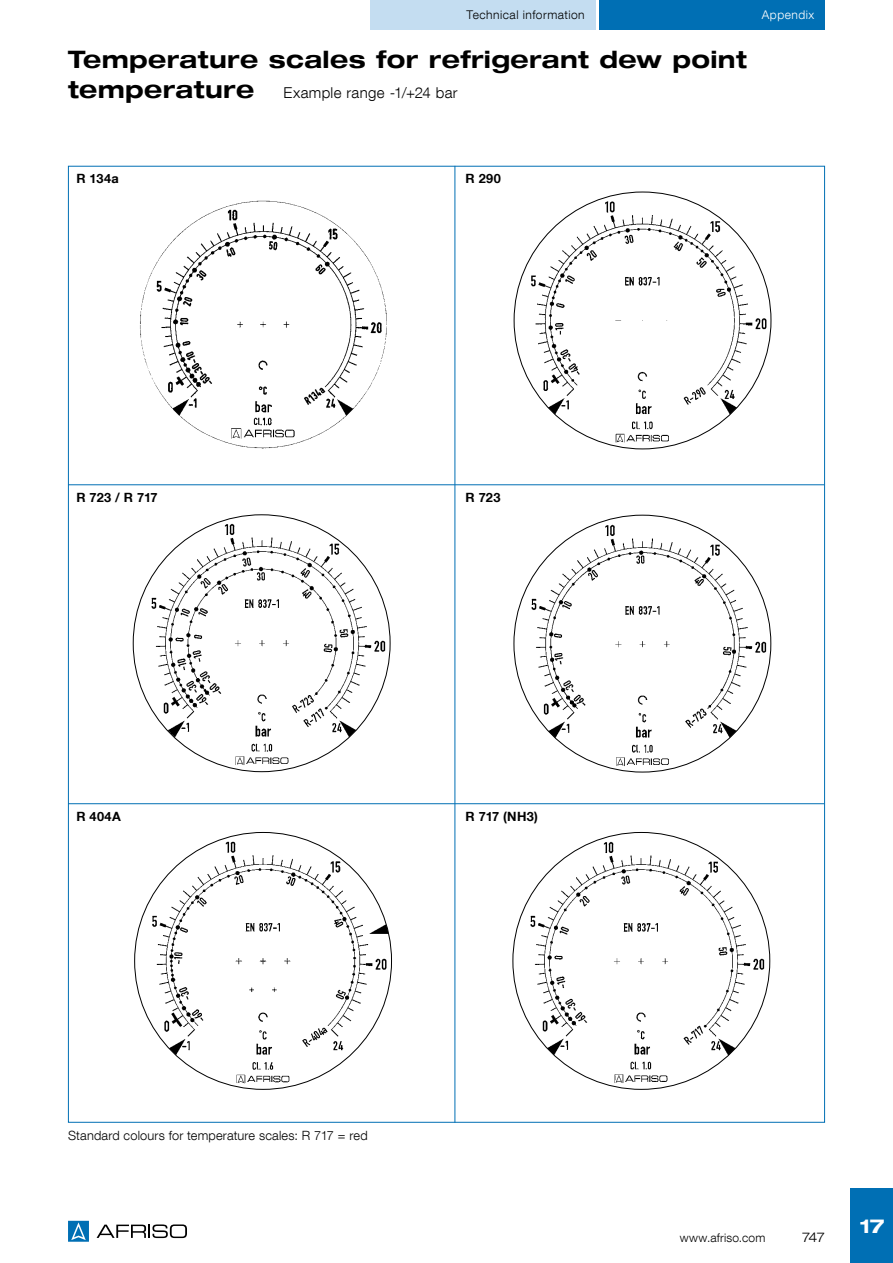
<style>
.page{position:relative;width:893px;height:1263px;background:#fff}
.page>*{position:absolute;margin:0;border:0;box-sizing:border-box;transform-origin:0 0}
.t1{font:700 expanded 24px/30px "Helvetica Neue LT Com";letter-spacing:.015em;color:#000}
.t2{font:700 expanded 19.5px "Helvetica Neue LT Com";color:#fff}
.t3{font:300 15px "Helvetica Neue LT Com";letter-spacing:.02em;color:#000}
.t4{font:300 expanded 13.5px "Helvetica Neue LT Com";color:#000}
.t5{font:300 12.75px "Helvetica Neue LT Com";letter-spacing:.015em;color:#000}
.t6{font:700 12.75px "Helvetica Neue LT Com";letter-spacing:.025em;color:#000}
.t7{font:300 12px "Helvetica Neue LT Com";letter-spacing:.04em;color:#000}
.t8{font:300 12px "Helvetica Neue LT Com";letter-spacing:.02em;color:#000}
.t9{font:300 12px "Helvetica Neue LT Com";letter-spacing:.04em;color:#fff}
</style>
<div class="page">
<svg style="left:97px;top:1224px;width:90px;height:14px"></svg>
<svg style="left:68px;top:1221px;width:21px;height:21px"></svg>
<div style="left:600px;top:0;width:225px;height:30px;background:#006fb4"></div>
<div style="left:370px;top:0;width:225px;height:30px;background:#c4ddf1"></div>
<hr style="left:455px;top:166px;width:1px;height:957px;background:#006fb4">
<hr style="left:68px;top:484px;width:756px;height:1px;background:#006fb4">
<hr style="left:68px;top:803px;width:756px;height:1px;background:#006fb4">
<img style="left:140px;top:200px;width:247px;height:249px">
<img style="left:514px;top:192px;width:257px;height:257px;border-radius:128px">
<img style="left:133px;top:515px;width:257px;height:257px;border-radius:128px">
<img style="left:514px;top:515px;width:257px;height:257px;border-radius:128px">
<img style="left:135px;top:832px;width:257px;height:257px;border-radius:128px">
<img style="left:513px;top:832px;width:257px;height:257px;border-radius:128px">
<div style="left:850px;top:1189px;width:43px;height:74px;background:#006fb4"></div>
<p class="t7" style="left:467px;top:7px;width:120px">Technical information</p>
<p class="t9" style="left:762px;top:7px;width:54px">Appendix</p>
<p class="t1" style="left:68px;top:44px;width:680px">Temperature scales for refrigerant dew point temperature</p>
<p class="t3" style="left:284px;top:84px;width:176px">Example range -1/+24 bar</p>
<p class="t6" style="left:77px;top:171px;width:44px">R 134a</p>
<p class="t6" style="left:466px;top:171px;width:37px">R 290</p>
<p class="t6" style="left:77px;top:490px;width:83px">R 723 / R 717</p>
<p class="t6" style="left:466px;top:490px;width:36px">R 723</p>
<p class="t6" style="left:77px;top:809px;width:46px">R 404A</p>
<p class="t6" style="left:466px;top:809px;width:74px">R 717 (NH3)</p>
<p class="t5" style="left:68px;top:1128px;width:301px">Standard colours for temperature scales: R 717 = red</p>
<p class="t8" style="left:680px;top:1230px;width:87px">www.afriso.com</p>
<p class="t4" style="left:802px;top:1228px;width:24px">747</p>
<p class="t2" style="left:860px;top:1213px;width:26px">17</p>
</div>
